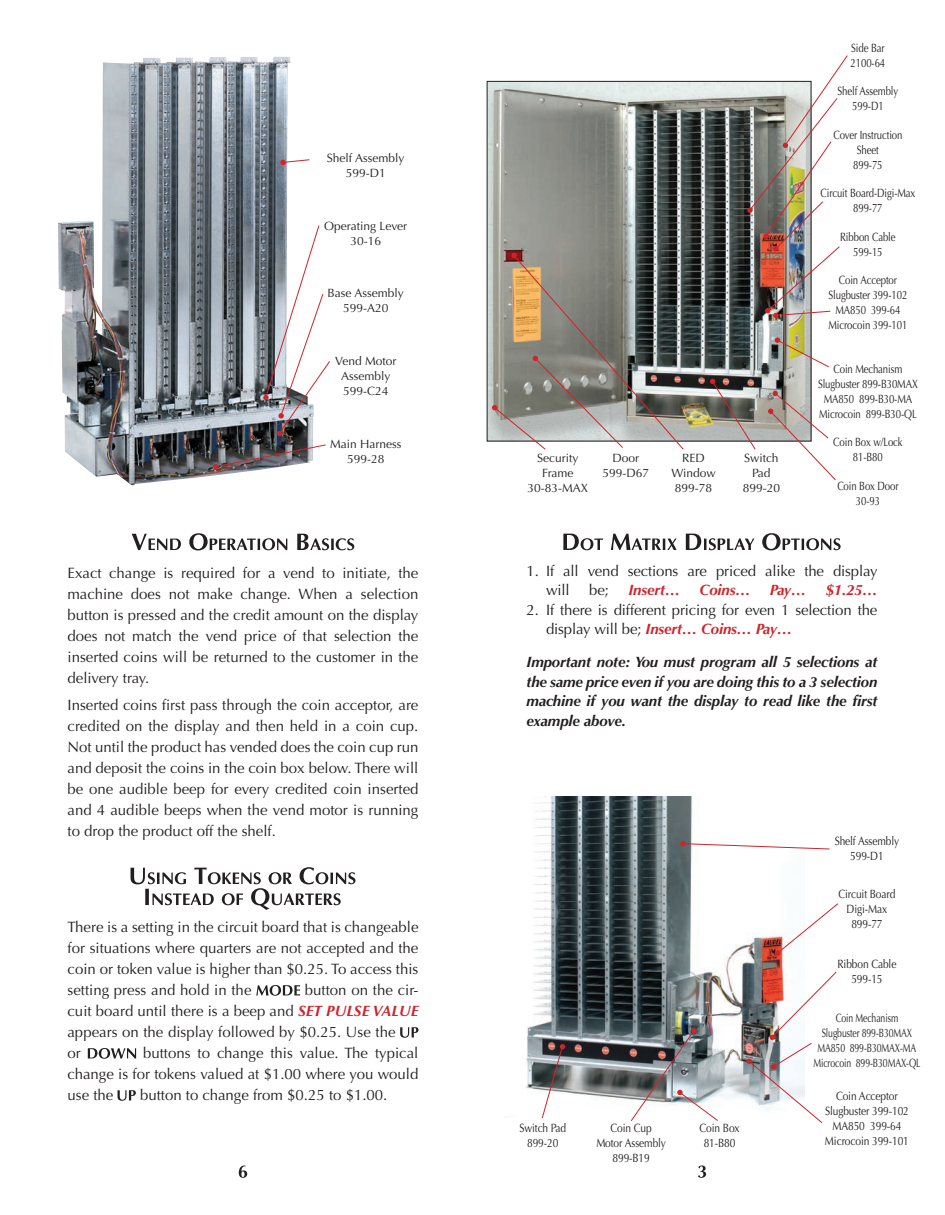
<style>
.page{position:relative;width:945px;height:1215px;background:#fff}
.page>*{position:absolute;margin:0;border:0;box-sizing:border-box;transform-origin:0 0}
.t1{font:15px/21px "Optima";color:#231f20;text-align:justify}
.t2{font:italic 700 15px/19.5px "Optima";letter-spacing:-.01em;color:#231f20;text-align:justify}
.t3{font:italic 700 15px "Optima";letter-spacing:-.01em;color:#d1232a}
.t4{font:12px/15px "Optima";letter-spacing:-.01em;color:#231f20;text-align:center;scale:.8 1}
.t5{font:12px/15px "Optima";letter-spacing:-.01em;color:#231f20;text-align:center;scale:.85 1}
.t6{font:12px/15px "Optima";letter-spacing:-.01em;color:#231f20;text-align:center}
.t7{font:12px/15px "Optima";letter-spacing:-.01em;color:#231f20;text-align:center;scale:.72 1}
.s1{font-weight:700;font-style:italic;color:#d1232a}
</style>
<div class="page">
<svg style="left:132px;top:533px;width:222px;height:17px"></svg>
<svg style="left:131px;top:867px;width:224px;height:43px"></svg>
<svg style="left:256px;top:985px;width:44px;height:11px"></svg>
<svg style="left:400px;top:1027px;width:19px;height:11px"></svg>
<svg style="left:88px;top:1048px;width:48px;height:11px"></svg>
<svg style="left:118px;top:1090px;width:18px;height:11px"></svg>
<svg style="left:563px;top:533px;width:278px;height:17px"></svg>
<img style="left:58px;top:57px;width:255px;height:428px">
<img style="left:489px;top:83px;width:320px;height:356px">
<img style="left:525px;top:796px;width:261px;height:305px">
<svg style="left:239px;top:1166px;width:8px;height:12px"></svg>
<svg style="left:698px;top:1166px;width:8px;height:12px"></svg>
<svg style="left:280px;top:159px;width:30px;height:6px"></svg>
<svg style="left:263px;top:225px;width:67px;height:211px"></svg>
<svg style="left:213px;top:444px;width:113px;height:25px"></svg>
<img style="left:747px;top:55px;width:101px;height:263px">
<svg style="left:775px;top:337px;width:54px;height:31px"></svg>
<svg style="left:768px;top:391px;width:68px;height:90px"></svg>
<svg style="left:492px;top:253px;width:192px;height:197px;background:#8e8b82"></svg>
<svg style="left:710px;top:379px;width:46px;height:71px;background:#95908c"></svg>
<svg style="left:680px;top:841px;width:150px;height:9px"></svg>
<svg style="left:775px;top:903px;width:63px;height:53px"></svg>
<svg style="left:746px;top:971px;width:91px;height:152px"></svg>
<svg style="left:541px;top:1044px;width:24px;height:75px"></svg>
<svg style="left:630px;top:1028px;width:89px;height:93px"></svg>
<p class="t6" style="left:327px;top:150px;width:79px">Shelf Assembly<br>599-D1</p>
<p class="t6" style="left:324px;top:218px;width:85px">Operating Lever<br>30-16</p>
<p class="t6" style="left:328px;top:286px;width:78px">Base Assembly<br>599-A20</p>
<p class="t6" style="left:335px;top:354px;width:63px">Vend Motor<br>Assembly<br>599-C24</p>
<p class="t6" style="left:330px;top:437px;width:73px">Main Harness<br>599-28</p>
<p class="t1" style="left:68px;top:562px;width:353px">Exact change is required for a vend to initiate, the machine does not make change. When a selection button is pressed and the credit amount on the display does not match the vend price of that selection the inserted coins will be returned to the customer in the delivery tray.</p>
<p class="t1" style="left:68px;top:695px;width:353px">Inserted coins first pass through the coin acceptor, are credited on the display and then held in a coin cup.<br>Not until the product has vended does the coin cup run and deposit the coins in the coin box below. There will be one audible beep for every credited coin inserted and 4 audible beeps when the vend motor is running to drop the product off the shelf.</p>
<p class="t1" style="left:68px;top:917px;width:353px">There is a setting in the circuit board that is changeable for situations where quarters are not accepted and the coin or token value is higher than $0.25. To access this setting press and hold in the</p>
<p class="t1" style="left:67px;top:980px;width:352px;text-align:left;text-indent:237px">button on the cir&shy;cuit board until there is a beep and <span class="s1">SET PULSE VALUE </span>appears on the display followed by $0.25. Use the<br>or</p>
<p class="t1" style="left:68px;top:1043px;width:353px;text-indent:76px">buttons to change this value. The typical change is for tokens valued at $1.00 where you would use the</p>
<p class="t1" style="left:140px;top:1085px;width:249px">button to change from $0.25 to $1.00.</p>
<p class="t6" style="left:527px;top:450px;width:62px">Security<br>Frame<br>30-83-MAX</p>
<p class="t6" style="left:602px;top:450px;width:48px">Door<br>599-D67</p>
<p class="t6" style="left:671px;top:450px;width:46px">RED<br>Window<br>899-78</p>
<p class="t6" style="left:743px;top:450px;width:39px">Switch<br>Pad<br>899-20</p>
<p class="t4" style="left:851px;top:40px;width:45px;text-align:left">Side Bar<br>2100-64</p>
<p class="t4" style="left:838px;top:84px;width:77px">Shelf Assembly<br>599-D1</p>
<p class="t4" style="left:833px;top:127px;width:88px">Cover Instruction<br>Sheet<br>899-75</p>
<p class="t4" style="left:821px;top:186px;width:120px">Circuit Board-Digi-Max<br>899-77</p>
<p class="t4" style="left:840px;top:229px;width:71px">Ribbon Cable<br>599-15</p>
<p class="t4" style="left:828px;top:273px;width:100px">Coin Acceptor<br>Slugbuster 399-102<br>MA850 399-64<br>Microcoin 399-101</p>
<p class="t4" style="left:818px;top:361px;width:126px">Coin Mechanism<br>Slugbuster 899-B30MAX<br>MA850 899-B30-MA<br>Microcoin 899-B30-QL</p>
<p class="t4" style="left:833px;top:435px;width:88px">Coin Box w/Lock<br>81-B80</p>
<p class="t4" style="left:837px;top:478px;width:78px">Coin Box Door<br>30-93</p>
<p class="t1" style="left:546px;top:561px;width:333px;line-height:19.5px;text-indent:-20px">1. If all vend sections are priced alike the display will</p>
<p class="t1" style="left:589px;top:580px;width:21px">be;</p>
<p class="t3" style="left:628px;top:581px;width:53px">Insert…</p>
<p class="t3" style="left:699px;top:581px;width:52px">Coins…</p>
<p class="t3" style="left:770px;top:581px;width:38px">Pay…</p>
<p class="t3" style="left:826px;top:581px;width:53px">$1.25…</p>
<p class="t1" style="left:546px;top:600px;width:333px;line-height:19.5px;text-indent:-19px">2. If there is different pricing for even 1 selection the display will be; <span class="s1">Insert… Coins… Pay…</span></p>
<p class="t2" style="left:526px;top:653px;width:353px">Important note: You must program all 5 selections at the same price even if you are doing this to a 3 selection machine if you want the display to read like the first example above.</p>
<p class="t5" style="left:519px;top:1121px;width:56px">Switch Pad<br>899-20</p>
<p class="t5" style="left:596px;top:1121px;width:84px">Coin Cup<br>Motor Assembly<br>899-B19</p>
<p class="t5" style="left:700px;top:1121px;width:49px">Coin Box<br>81-B80</p>
<p class="t5" style="left:835px;top:834px;width:78px">Shelf Assembly<br>599-D1</p>
<p class="t5" style="left:838px;top:887px;width:69px">Circuit Board<br>Digi-Max<br>899-77</p>
<p class="t5" style="left:838px;top:957px;width:71px">Ribbon Cable<br>599-15</p>
<p class="t7" style="left:813px;top:1011px;width:150px">Coin Mechanism<br>Slugbuster 899-B30MAX<br>MA850 899-B30MAX-MA<br>Microcoin 899-B30MAX-QL</p>
<p class="t5" style="left:825px;top:1089px;width:100px">Coin Acceptor<br>Slugbuster 399-102<br>MA850 399-64<br>Microcoin 399-101</p>
</div>
